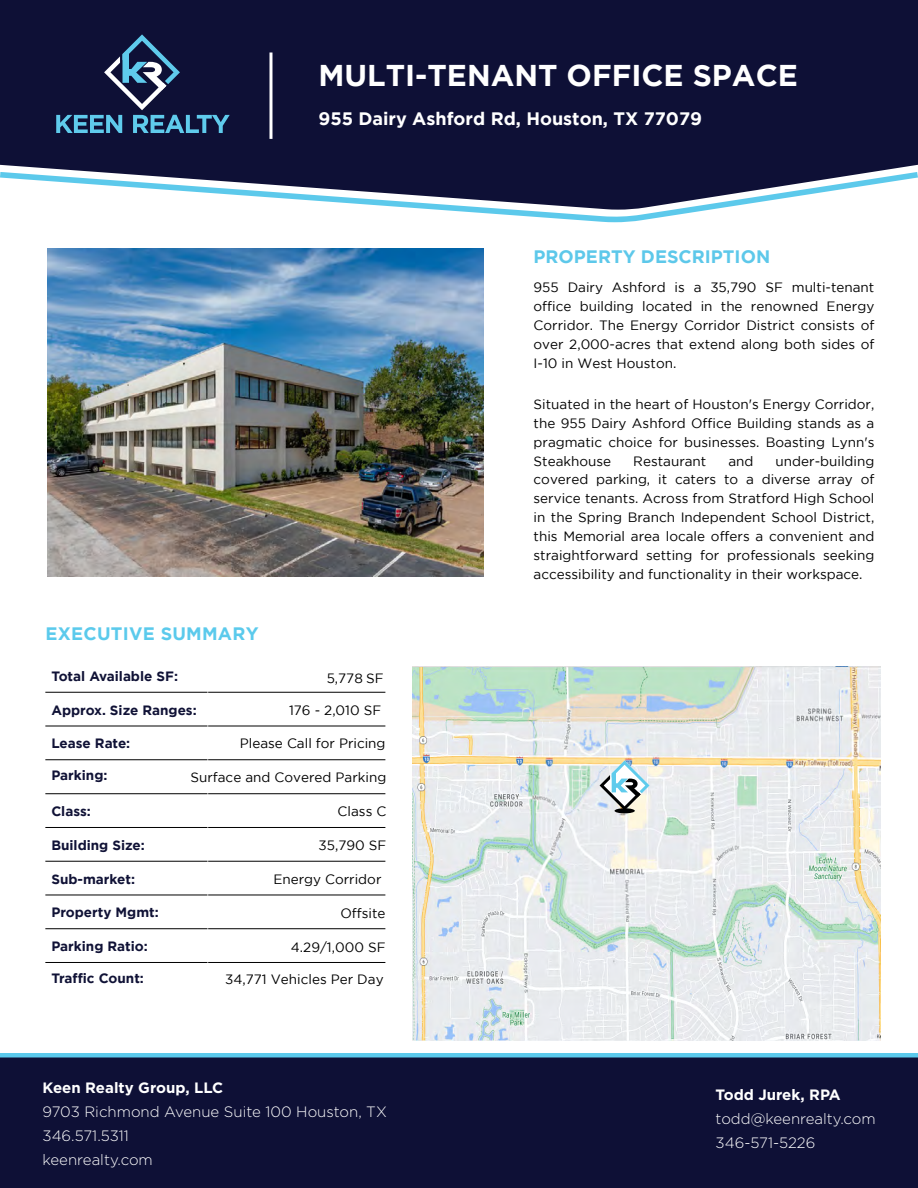
<style>
.page{position:relative;width:918px;height:1188px;background:#fff}
.page>*{position:absolute;margin:0;border:0;box-sizing:border-box;transform-origin:0 0}
.t1{font:700 30px "Gotham";color:#fff}
.t2{font:700 18px "Gotham";color:#fff}
.t3{font:700 18px "Gotham";color:#5dc8ea}
.t4{font:700 18px "Gotham";letter-spacing:.015em;color:#5bcaec}
.t5{font:300 15px/24px "Gotham";color:#fff}
.t6{font:700 15px "Gotham";color:#fff}
.t7{font:13.5px/18.9px "Gotham";color:#000;text-align:justify}
.t8{font:700 13.5px "Gotham";color:#101236}
</style>
<div class="page">
<img style="left:412px;top:667px;width:469px;height:374px">
<svg style="left:443px;top:210px;width:264px;height:12px"></svg>
<svg style="left:0;top:0;width:918px;height:210px;fill:#0e1036"></svg>
<hr style="left:269px;top:52px;width:3px;height:87px;background:#fff">
<div style="left:0;top:1057px;width:918px;height:131px;background:#0e1036"></div>
<div style="left:0;top:1053px;width:918px;height:5px;background:#5bcaec"></div>
<svg style="left:56px;top:34px;width:174px;height:99px"></svg>
<hr style="left:208px;top:692px;width:177px;height:1px;background:#000">
<hr style="left:208px;top:726px;width:177px;height:1px;background:#000">
<hr style="left:208px;top:759px;width:177px;height:1px;background:#000">
<hr style="left:208px;top:793px;width:177px;height:1px;background:#000">
<hr style="left:208px;top:827px;width:177px;height:1px;background:#000">
<hr style="left:208px;top:861px;width:177px;height:1px;background:#000">
<hr style="left:208px;top:895px;width:177px;height:1px;background:#000">
<hr style="left:208px;top:928px;width:177px;height:1px;background:#000">
<hr style="left:208px;top:962px;width:177px;height:1px;background:#000">
<hr style="left:45px;top:692px;width:163px;height:1px;background:#000">
<hr style="left:45px;top:726px;width:163px;height:1px;background:#000">
<hr style="left:45px;top:759px;width:163px;height:1px;background:#000">
<hr style="left:45px;top:793px;width:163px;height:1px;background:#000">
<hr style="left:45px;top:827px;width:163px;height:1px;background:#000">
<hr style="left:45px;top:861px;width:163px;height:1px;background:#000">
<hr style="left:45px;top:895px;width:163px;height:1px;background:#000">
<hr style="left:45px;top:928px;width:163px;height:1px;background:#000">
<hr style="left:45px;top:962px;width:163px;height:1px;background:#000">
<img style="left:48px;top:249px;width:436px;height:328px">
<svg style="left:600px;top:761px;width:50px;height:49px"></svg>
<div style="left:615px;top:808px;width:20px;height:5px;background:#000;border-radius:50%"></div>
<h1 class="t1" style="left:318px;top:58px;width:481px">MULTI-TENANT OFFICE SPACE</h1>
<h2 class="t2" style="left:318px;top:108px;width:385px">955 Dairy Ashford Rd, Houston, TX 77079</h2>
<h2 class="t4" style="left:45px;top:624px;width:215px">EXECUTIVE SUMMARY</h2>
<p class="t8" style="left:51px;top:668px;width:128px">Total Available SF:</p>
<p class="t7" style="left:327px;top:668px;width:59px">5,778 SF</p>
<p class="t8" style="left:51px;top:702px;width:147px">Approx. Size Ranges:</p>
<p class="t7" style="left:289px;top:701px;width:94px">176 - 2,010 SF</p>
<p class="t8" style="left:51px;top:736px;width:80px">Lease Rate:</p>
<p class="t7" style="left:240px;top:734px;width:147px">Please Call for Pricing</p>
<p class="t8" style="left:51px;top:768px;width:58px">Parking:</p>
<p class="t8" style="left:51px;top:803px;width:41px">Class:</p>
<p class="t8" style="left:51px;top:837px;width:95px">Building Size:</p>
<p class="t7" style="left:190px;top:767px;width:197px">Surface and Covered Parking</p>
<p class="t7" style="left:338px;top:801px;width:50px">Class C</p>
<p class="t7" style="left:319px;top:836px;width:69px">35,790 SF</p>
<p class="t8" style="left:51px;top:871px;width:85px">Sub-market:</p>
<p class="t7" style="left:273px;top:870px;width:110px">Energy Corridor</p>
<p class="t8" style="left:51px;top:905px;width:109px">Property Mgmt:</p>
<p class="t7" style="left:340px;top:903px;width:47px">Offsite</p>
<p class="t8" style="left:51px;top:938px;width:98px">Parking Ratio:</p>
<p class="t7" style="left:291px;top:937px;width:96px">4.29/1,000 SF</p>
<p class="t8" style="left:51px;top:971px;width:94px">Traffic Count:</p>
<p class="t7" style="left:225px;top:970px;width:160px">34,771 Vehicles Per Day</p>
<p class="t6" style="left:43px;top:1077px;width:182px">Keen Realty Group, LLC</p>
<p class="t5" style="left:43px;top:1099px;width:346px">9703 Richmond Avenue Suite 100 Houston, TX<br>346.571.5311<br>keenrealty.com</p>
<h2 class="t3" style="left:534px;top:246px;width:238px">PROPERTY DESCRIPTION</h2>
<p class="t7" style="left:534px;top:278px;width:342px">955 Dairy Ashford is a 35,790 SF multi-tenant office building located in the renowned Energy Corridor. The Energy Corridor District consists of over 2,000-acres that extend along both sides of I-10 in West Houston.</p>
<p class="t7" style="left:534px;top:394px;width:342px">Situated in the heart of Houston's Energy Corridor, the 955 Dairy Ashford Office Building stands as a pragmatic choice for businesses. Boasting Lynn's Steakhouse</p>
<p class="t7" style="left:534px;top:451px;width:342px;text-indent:242px">under-building covered parking, it caters to a diverse array of service tenants. Across from Stratford High School in the Spring Branch Independent School District, this Memorial area locale offers a convenient and straightforward setting for professionals seeking accessibility and functionality in their workspace.</p>
<p class="t7" style="left:633px;top:451px;width:75px">Restaurant</p>
<p class="t7" style="left:729px;top:451px;width:27px">and</p>
<p class="t6" style="left:716px;top:1085px;width:127px">Todd Jurek, RPA</p>
<p class="t5" style="left:716px;top:1107px;width:162px">todd@keenrealty.com<br>346-571-5226</p>
</div>
